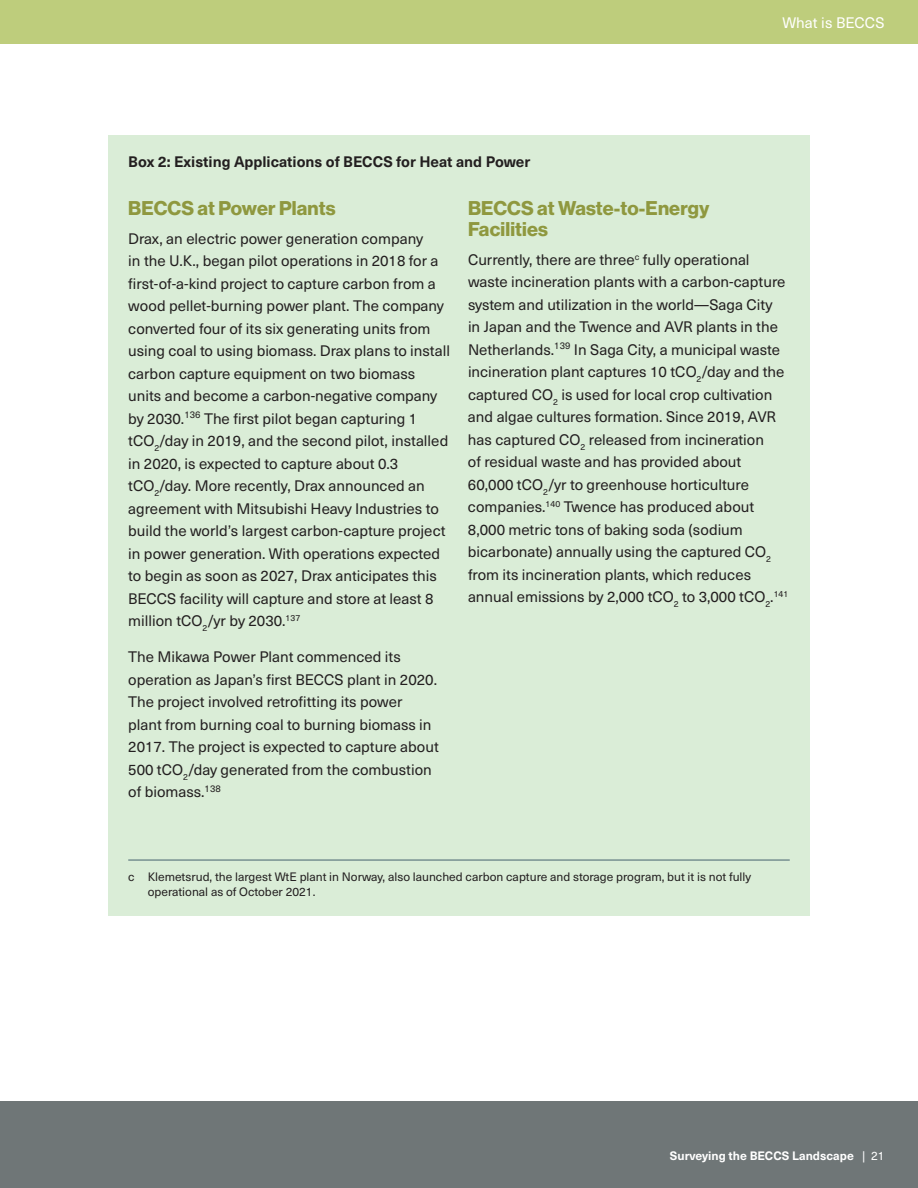
<style>
.page{position:relative;width:918px;height:1188px;background:#fff}
.page>*{position:absolute;margin:0;border:0;box-sizing:border-box;transform-origin:0 0}
.Subhead_no_TOC{font:19.5px/21px "N Haas Grotesk DS Pro 75 Bd";letter-spacing:.01em;color:#8f983f}
.body{font:15px/22.5px "Neue Haas Unica W1 G";color:#231f20}
.Box_title_Span{font:700 15px "Neue Haas Unica W1 G";color:#231f20}
.t1{font:15px "Neue Haas Unica W1 G";letter-spacing:.005em;color:#fff}
.footnote{font:12px/14.4px "Neue Haas Unica W1 G";color:#231f20}
.t2{font:700 12px "Neue Haas Unica W1 G";color:#fff}
.s1{font-weight:400}
</style>
<div class="page">
<div style="left:0;top:1102px;width:918px;height:86px;background:#6f7677"></div>
<div style="left:0;top:0;width:918px;height:44px;background:#becd7c"></div>
<div style="left:108px;top:135px;width:702px;height:781px;background:#daedd7"></div>
<hr style="left:128px;top:860px;width:662px;height:1px;background:#46616e">
<p class="Box_title_Span" style="left:128px;top:150px;width:404px">Box 2: Existing Applications of BECCS for Heat and Power</p>
<p class="t1" style="left:782px;top:12px;width:104px">What is BECCS</p>
<p class="Subhead_no_TOC" style="left:128px;top:198px;width:209px">BECCS at Power Plants</p>
<p class="body" style="left:128px;top:227px;width:323px">Drax, an electric power generation company<br>in the U.K., began pilot operations in 2018 for a first-of-a-kind project to capture carbon from a wood pellet-burning power plant. The company converted four of its six generating units from using coal to using biomass. Drax plans to install carbon capture equipment on two biomass units and become a carbon-negative company by 2030.<sup>136</sup> The first pilot began capturing 1 tCO<sub>2</sub>/day in 2019, and the second pilot, installed in 2020, is expected to capture about 0.3 tCO<sub>2</sub>/day. More recently, Drax announced an agreement with Mitsubishi Heavy Industries to build the world’s largest carbon-capture project in power generation. With operations expected to begin as soon as 2027, Drax anticipates this BECCS facility will capture and store at least 8 million tCO<sub>2</sub>/yr by 2030.<sup>137</sup></p>
<p class="body" style="left:128px;top:645px;width:312px">The Mikawa Power Plant commenced its operation as Japan’s first BECCS plant in 2020.<br>The project involved retrofitting its power plant from burning coal to burning biomass in 2017. The project is expected to capture about 500 tCO<sub>2</sub>/day generated from the combustion of biomass.<sup>138</sup></p>
<p class="Subhead_no_TOC" style="left:468px;top:198px;width:243px">BECCS at Waste-to-Energy<br>Facilities</p>
<p class="body" style="left:468px;top:248px;width:322px">Currently, there are three<sup>c</sup> fully operational waste incineration plants with a carbon-capture system and utilization in the world—Saga City in Japan and the Twence and AVR plants in the Netherlands.<sup>139</sup> In Saga City, a municipal waste incineration plant captures 10 tCO<sub>2</sub>/day and the captured CO<sub>2</sub> is used for local crop cultivation and algae cultures formation. Since 2019, AVR has captured CO<sub>2</sub> released from incineration<br>of residual waste and has provided about 60,000 tCO<sub>2</sub>/yr to greenhouse horticulture companies.<sup>140</sup> Twence has produced about 8,000 metric tons of baking soda (sodium bicarbonate) annually using the captured CO<sub>2 </sub>from its incineration plants, which reduces annual emissions by 2,000 tCO<sub>2</sub> to 3,000 tCO<sub>2</sub>.<sup>141</sup></p>
<p class="footnote" style="left:148px;top:869px;width:605px;text-indent:-20px">c Klemetsrud, the largest WtE plant in Norway, also launched carbon capture and storage program, but it is not fully operational as of October 2021.</p>
<p class="t2" style="left:670px;top:1147px;width:216px">Surveying the BECCS Landscape <span class="s1">| 21</span></p>
</div>
